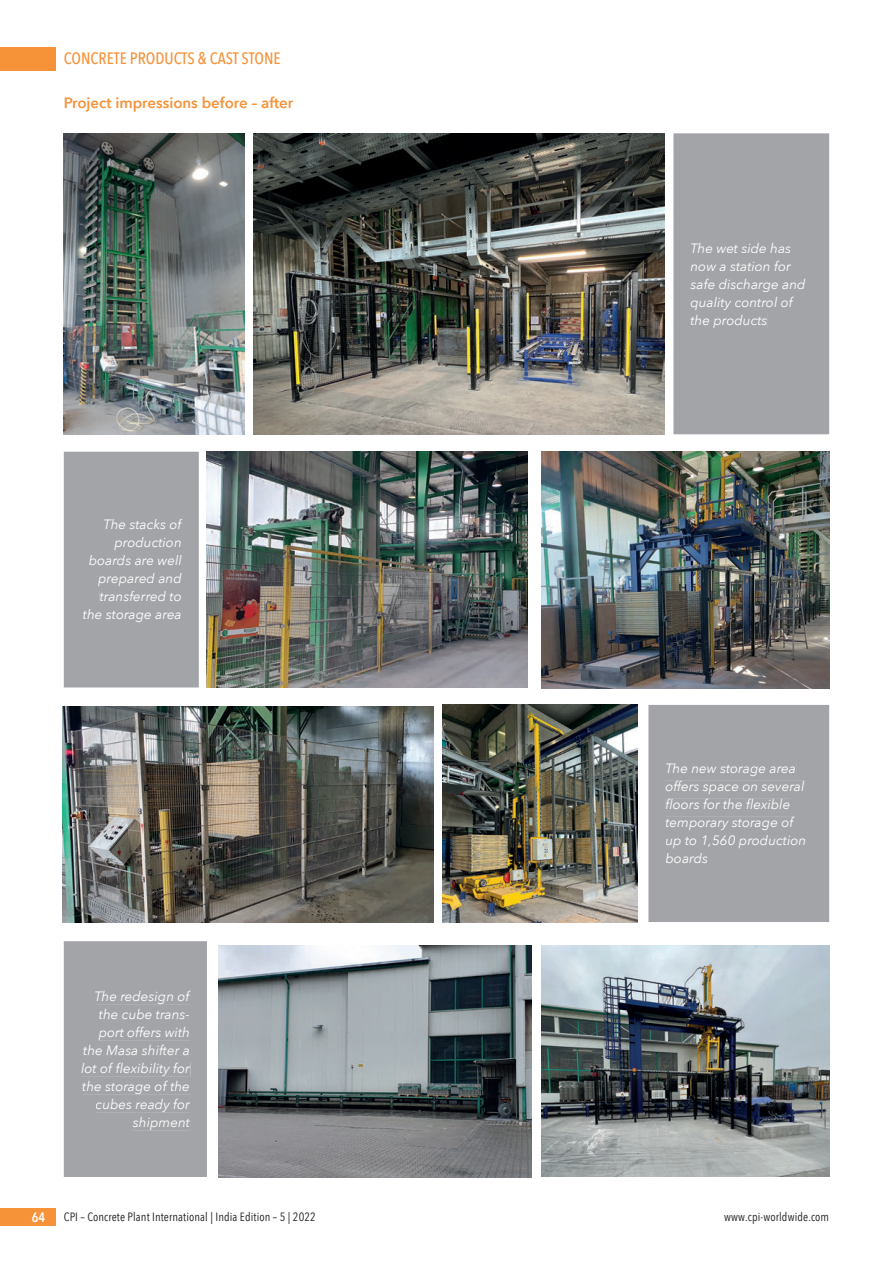
<style>
.page{position:relative;width:893px;height:1263px;background:#fff}
.page>*{position:absolute;margin:0;border:0;box-sizing:border-box;transform-origin:0 0}
.t1{font:500 16.5px "Avenir Next Condensed";color:#f69238}
.t2{font:600 15px "Avenir Next";color:#f69238}
.t3{font:italic 13.5px/18px "Avenir Next";color:#fff}
.t4{font:600 13.5px "Avenir Next Condensed";color:#fff}
.t5{font:12px "Avenir Next Condensed";letter-spacing:.01em;color:#231f20}
</style>
<div class="page">
<div style="left:0;top:47px;width:55px;height:23px;background:#f69238"></div>
<div style="left:0;top:1208px;width:55px;height:18px;background:#f69238"></div>
<img style="left:64px;top:133px;width:181px;height:301px">
<img style="left:253px;top:133px;width:412px;height:301px">
<img style="left:207px;top:452px;width:320px;height:235px">
<img style="left:541px;top:452px;width:288px;height:236px">
<div style="left:673px;top:133px;width:156px;height:301px;background:#a3a4a8"></div>
<div style="left:691px;top:242px;width:100px;height:11px;background:#a3a4a8"></div>
<div style="left:691px;top:260px;width:100px;height:11px;background:#a3a4a8"></div>
<div style="left:690px;top:278px;width:116px;height:14px;background:#a3a4a8"></div>
<div style="left:691px;top:296px;width:103px;height:14px;background:#a3a4a8"></div>
<div style="left:691px;top:314px;width:76px;height:14px;background:#a3a4a8"></div>
<div style="left:64px;top:452px;width:135px;height:235px;background:#a3a4a8"></div>
<div style="left:104px;top:519px;width:79px;height:11px;background:#a3a4a8"></div>
<div style="left:114px;top:537px;width:68px;height:14px;background:#a3a4a8"></div>
<div style="left:89px;top:555px;width:93px;height:11px;background:#a3a4a8"></div>
<div style="left:98px;top:573px;width:84px;height:14px;background:#a3a4a8"></div>
<div style="left:100px;top:591px;width:82px;height:11px;background:#a3a4a8"></div>
<div style="left:83px;top:609px;width:99px;height:14px;background:#a3a4a8"></div>
<div style="left:64px;top:941px;width:143px;height:236px;background:#a3a4a8"></div>
<div style="left:95px;top:990px;width:96px;height:14px;background:#a3a4a8"></div>
<div style="left:99px;top:1009px;width:90px;height:10px;background:#a3a4a8"></div>
<div style="left:99px;top:1026px;width:91px;height:14px;background:#a3a4a8"></div>
<div style="left:83px;top:1044px;width:107px;height:11px;background:#a3a4a8"></div>
<div style="left:82px;top:1062px;width:108px;height:14px;background:#a3a4a8"></div>
<div style="left:82px;top:1080px;width:108px;height:14px;background:#a3a4a8"></div>
<div style="left:96px;top:1098px;width:94px;height:14px;background:#a3a4a8"></div>
<div style="left:133px;top:1117px;width:57px;height:13px;background:#a3a4a8"></div>
<div style="left:648px;top:705px;width:181px;height:217px;background:#a3a4a8"></div>
<div style="left:666px;top:763px;width:130px;height:13px;background:#a3a4a8"></div>
<div style="left:666px;top:781px;width:138px;height:13px;background:#a3a4a8"></div>
<div style="left:666px;top:799px;width:124px;height:10px;background:#a3a4a8"></div>
<div style="left:666px;top:817px;width:129px;height:13px;background:#a3a4a8"></div>
<div style="left:666px;top:835px;width:140px;height:13px;background:#a3a4a8"></div>
<div style="left:666px;top:853px;width:42px;height:10px;background:#a3a4a8"></div>
<img style="left:62px;top:706px;width:372px;height:217px">
<img style="left:443px;top:705px;width:194px;height:217px">
<img style="left:218px;top:946px;width:314px;height:232px">
<img style="left:541px;top:946px;width:288px;height:231px">
<p class="t1" style="left:64px;top:49px;width:218px">CONCRETE PRODUCTS &amp; CAST STONE</p>
<p class="t2" style="left:64px;top:90px;width:231px">Project impressions before – after</p>
<p class="t3" style="left:83px;top:515px;width:100px;text-align:right">The stacks of production boards are well prepared and transferred to the storage area</p>
<p class="t3" style="left:81px;top:987px;width:110px;text-align:right">The redesign of the cube trans&shy;port offers with the Masa shifter a lot of flexibility for the storage of the cubes ready for shipment</p>
<p class="t3" style="left:690px;top:238px;width:117px">The wet side has now a station for safe discharge and quality control of the products</p>
<p class="t3" style="left:665px;top:759px;width:142px">The new storage area offers space on several floors for the flexible temporary storage of up to 1,560 production boards</p>
<p class="t4" style="left:32px;top:1206px;width:15px">64</p>
<p class="t5" style="left:64px;top:1207px;width:254px">CPI – Concrete Plant International | India Edition – 5 | 2022</p>
<p class="t5" style="left:724px;top:1207px;width:107px">www.cpi-worldwide.com</p>
</div>
